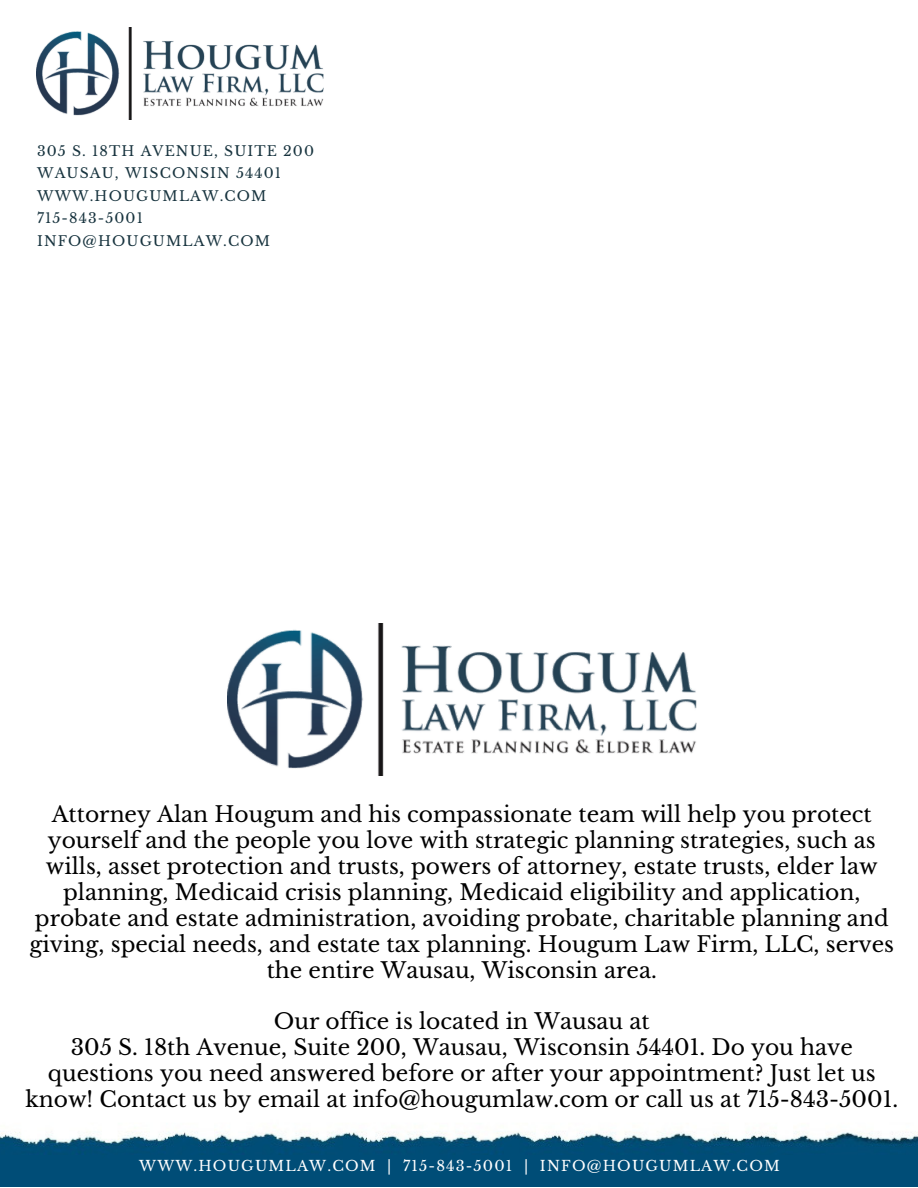
<style>
.page{position:relative;width:918px;height:1188px;background:#fff}
.page>*{position:absolute;margin:0;border:0;box-sizing:border-box;transform-origin:0 0}
.t1{font:21.75px/25.8px "Libre Baskerville";color:#000;text-align:center}
.t2{font:14.4px "Libre Baskerville";letter-spacing:.08em;color:#fff}
.t3{font:13.95px/22.5px "Libre Baskerville";letter-spacing:.08em;color:#18343f}
</style>
<div class="page">
<img style="left:0;top:1131px;width:918px;height:56px">
<img style="left:36px;top:27px;width:288px;height:92px">
<img style="left:227px;top:623px;width:469px;height:152px">
<p class="t3" style="left:37px;top:140px;width:278px">305 S. 18TH AVENUE, SUITE 200<br>WAUSAU, WISCONSIN 54401<br>WWW.HOUGUMLAW.COM<br>715-843-5001<br>INFO@HOUGUMLAW.COM</p>
<p class="t1" style="left:29px;top:802px;width:866px">Attorney Alan Hougum and his compassionate team will help you protect yourself and the people you love with strategic planning strategies, such as wills, asset protection and trusts, powers of attorney, estate trusts, elder law planning, Medicaid crisis planning, Medicaid eligibility and application, probate and estate administration, avoiding probate, charitable planning and giving, special needs, and estate tax planning. Hougum Law Firm, LLC, serves the entire Wausau, Wisconsin area.</p>
<p class="t1" style="left:25px;top:1009px;width:874px">Our office is located in Wausau at<br>305 S. 18th Avenue, Suite 200, Wausau, Wisconsin 54401. Do you have questions you need answered before or after your appointment? Just let us know! Contact us by email at info@hougumlaw.com or call us at 715-843-5001.</p>
<p class="t2" style="left:139px;top:1157px;width:642px">WWW.HOUGUMLAW.COM | 715-843-5001 | INFO@HOUGUMLAW.COM</p>
</div>
